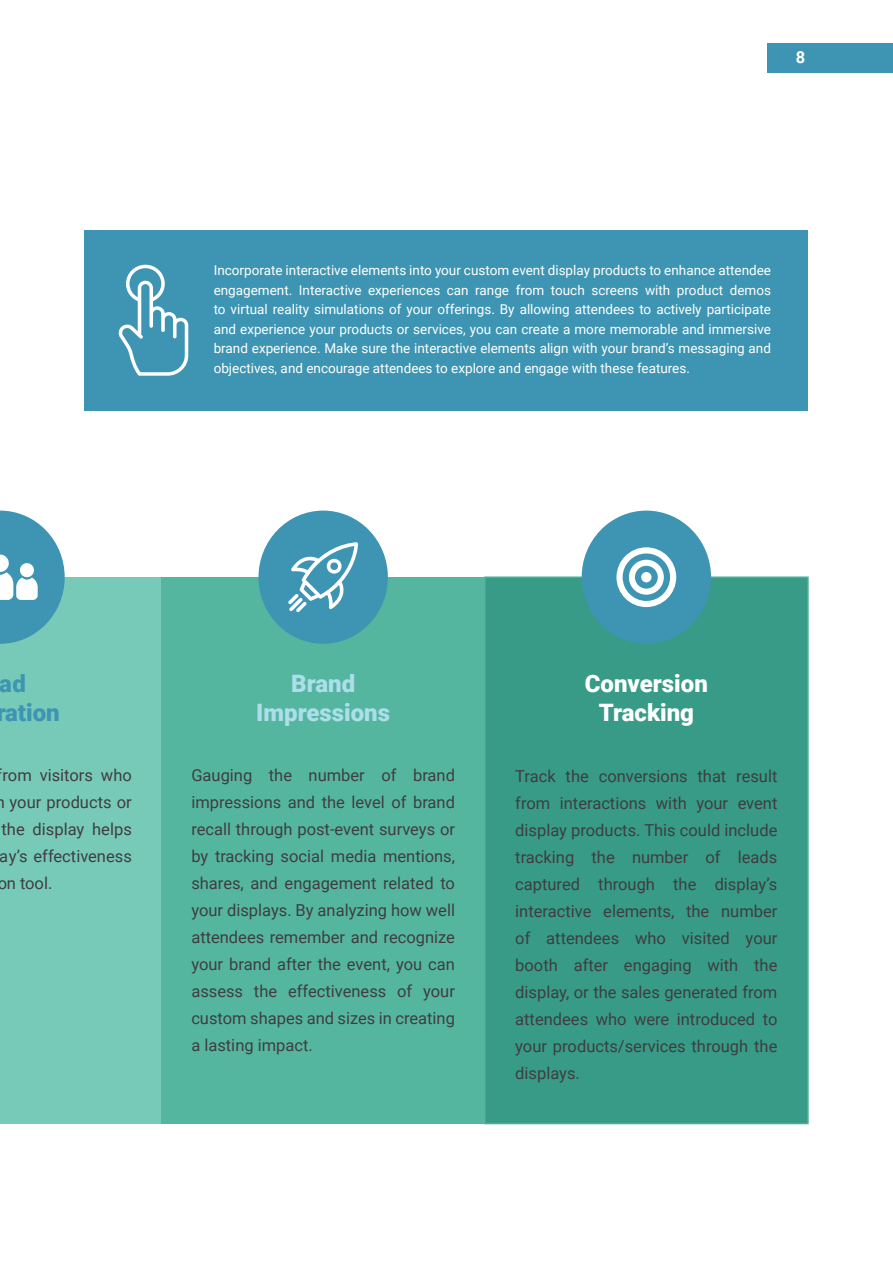
<style>
.page{position:relative;width:893px;height:1263px;background:#fff}
.page>*{position:absolute;margin:0;border:0;box-sizing:border-box;transform-origin:0 0}
.t1{font:900 24px/28.8px "Roboto";color:#fff;text-align:center}
.t2{font:900 24px/28.8px "Roboto";color:#acdfea;text-align:center}
.t3{font:900 24px/28.8px "Roboto";color:#3d95b3}
.t4{font:16.5px/27px "Roboto";color:#3e3e3f;text-align:justify}
.t5{font:700 16.5px "Roboto";color:#fff}
.t6{font:13.5px/19.5px "Roboto";color:#fff;text-align:justify}
</style>
<div class="page">
<div style="left:485px;top:577px;width:323px;height:546px;background:#379b87"></div>
<div style="left:484px;top:576px;width:325px;height:548px;border:2px solid #4eb19c"></div>
<div style="left:582px;top:511px;width:129px;height:133px;background:#3d95b3;border-radius:50%"></div>
<div style="left:0;top:577px;width:162px;height:546px;background:#78cab8"></div>
<div style="left:162px;top:577px;width:323px;height:546px;background:#55b6a0"></div>
<svg style="left:616px;top:547px;width:60px;height:60px"></svg>
<svg style="left:0;top:511px;width:65px;height:133px"></svg>
<div style="left:258px;top:511px;width:130px;height:133px;background:#3d95b3;border-radius:50%"></div>
<svg style="left:288px;top:542px;width:70px;height:70px"></svg>
<div style="left:85px;top:230px;width:723px;height:180px;background:#3d95b3"></div>
<svg style="left:118px;top:265px;width:70px;height:111px"></svg>
<div style="left:768px;top:43px;width:125px;height:30px;background:#3d95b3"></div>
<p class="t5" style="left:796px;top:45px;width:11px">8</p>
<p class="t6" style="left:214px;top:260px;width:559px">Incorporate interactive elements into your custom event display products to enhance attendee engagement. Interactive experiences can range from touch screens with product demos to virtual reality simulations of your offerings. By allowing attendees to actively participate and experience your products or services, you can create a more memorable and immersive brand experience. Make sure the interactive elements align with your brand’s messaging and objectives, and encourage attendees to explore and engage with these features.</p>
<h1 class="t3" style="left:-4px;top:668px;width:65px">ad ration</h1>
<h1 class="t1" style="left:585px;top:668px;width:125px">Conversion<br>Tracking</h1>
<h1 class="t2" style="left:256px;top:668px;width:135px">Brand<br>Impressions</h1>
<p class="t4" style="left:3px;top:761px;width:131px">rom visitors who</p>
<p class="t4" style="left:10px;top:788px;width:124px">your products or</p>
<p class="t4" style="left:2px;top:815px;width:132px">the display helps</p>
<p class="t4" style="left:0;top:842px;width:133px">ay’s effectiveness</p>
<p class="t4" style="left:-3px;top:869px;width:56px">on tool.</p>
<p class="t4" style="left:191px;top:761px;width:265px">Gauging the number of brand impressions and the level of brand recall through post-event surveys or by tracking social media mentions, shares, and engagement related to your displays. By analyzing how well attendees remember and recognize your brand after the event, you can assess the effectiveness of your custom shapes and sizes in creating a lasting impact.</p>
<p class="t4" style="left:515px;top:762px;width:264px">Track the conversions that result from interactions with your event display products. This could include tracking the number of leads captured through the display’s interactive elements, the number of attendees who visited your booth after engaging with the display, or the sales generated from attendees who were introduced to your products/services through the displays.</p>
</div>
